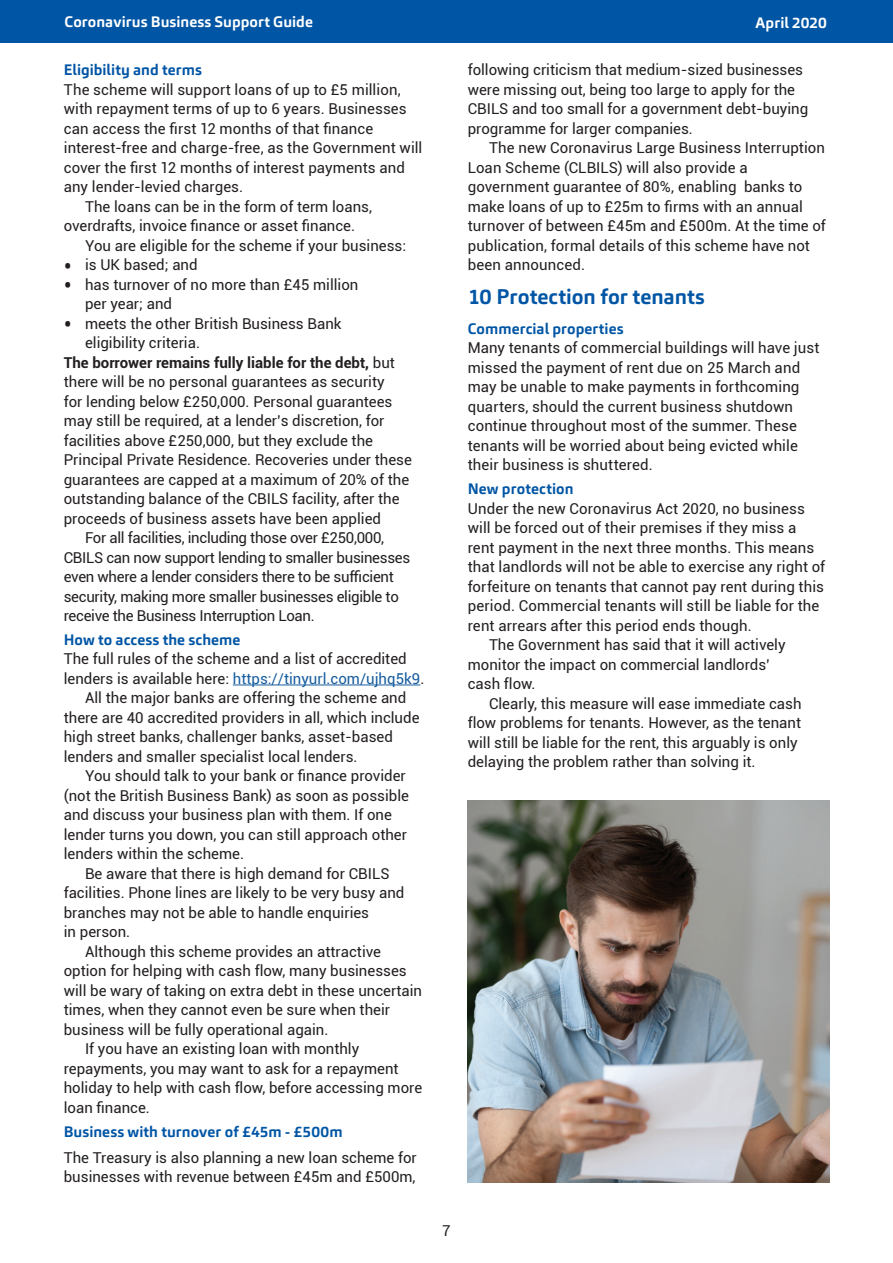
<style>
.page{position:relative;width:893px;height:1263px;background:#fff}
.page>*{position:absolute;margin:0;border:0;box-sizing:border-box;transform-origin:0 0}
.t1{font:700 21px "Carnac";color:#0155a5}
.t2{font:15px/19.5px "Roboto";color:#231f20}
.t3{font:15px "Roboto";letter-spacing:-.02em;color:#231f20}
.t4{font:700 15px "Carnac";letter-spacing:.005em;color:#0155a5}
.t5{font:15px "Roboto";color:#175d9e}
.t6{font:700 15px "Roboto";color:#231f20}
.t7{font:700 15px "Carnac";letter-spacing:.005em;color:#fff}
.s1{font-size:24px}
.s2{font-weight:400}
.s3{color:#231f20}
</style>
<div class="page">
<div style="left:0;top:0;width:893px;height:43px;background:#0155a5"></div>
<hr style="left:233px;top:685px;width:187px;height:1px;background:#175d9e">
<img style="left:468px;top:800px;width:361px;height:382px">
<p class="t7" style="left:65px;top:12px;width:250px">Coronavirus Business Support Guide</p>
<p class="t7" style="left:755px;top:14px;width:73px">April 2020</p>
<p class="t2" style="left:468px;top:59px;width:342px">following criticism that medium-sized businesses were missing out, being too large to apply for the CBILS and too small for a government debt-buying programme for larger companies.</p>
<p class="t2" style="left:468px;top:137px;width:360px;text-indent:21px">The new Coronavirus Large Business Interruption Loan Scheme (CLBILS) will also provide a government guarantee of 80%, enabling banks to make loans of up to £25m to firms with an annual turnover of between £45m and £500m. At the time of publication, formal details of this scheme have not been announced.</p>
<h1 class="t1" style="left:468px;top:283px;width:238px">10 Protection for tenants</h1>
<p class="t4" style="left:468px;top:319px;width:157px">Commercial properties</p>
<p class="t2" style="left:468px;top:338px;width:353px">Many tenants of commercial buildings will have just missed the payment of rent due on 25 March and may be unable to make payments in forthcoming quarters, should the current business shutdown continue throughout most of the summer. These tenants will be worried about being evicted while their business is shuttered.</p>
<p class="t4" style="left:468px;top:479px;width:107px">New protection</p>
<p class="t2" style="left:468px;top:498px;width:339px">Under the new Coronavirus Act 2020, no business</p>
<p class="t2" style="left:468px;top:518px;width:330px">will be forced out of their premises if they miss a</p>
<p class="t2" style="left:468px;top:537px;width:348px">rent payment in the next three months. This means</p>
<p class="t2" style="left:468px;top:557px;width:359px">that landlords will not be able to exercise any right of</p>
<p class="t2" style="left:468px;top:576px;width:358px">forfeiture on tenants that cannot pay rent during this</p>
<p class="t2" style="left:468px;top:596px;width:353px">period. Commercial tenants will still be liable for the</p>
<p class="t2" style="left:468px;top:615px;width:286px">rent arrears after this period ends though.</p>
<p class="t2" style="left:489px;top:635px;width:298px">The Government has said that it will actively</p>
<p class="t2" style="left:468px;top:654px;width:304px">monitor the impact on commercial landlords’</p>
<p class="t2" style="left:468px;top:674px;width:69px">cash flow.</p>
<p class="t2" style="left:489px;top:693px;width:314px">Clearly, this measure will ease immediate cash</p>
<p class="t2" style="left:468px;top:713px;width:335px">flow problems for tenants. However, as the tenant</p>
<p class="t2" style="left:468px;top:732px;width:331px">will still be liable for the rent, this arguably is only</p>
<p class="t2" style="left:468px;top:752px;width:289px">delaying the problem rather than solving it.</p>
<p class="t4" style="left:64px;top:60px;width:140px">Eligibility and terms</p>
<p class="t2" style="left:64px;top:79px;width:339px">The scheme will support loans of up to £5 million,</p>
<p class="t2" style="left:64px;top:98px;width:344px">with repayment terms of up to 6 years. Businesses</p>
<p class="t2" style="left:64px;top:118px;width:311px">can access the first 12 months of that finance</p>
<p class="t2" style="left:64px;top:137px;width:360px">interest-free and charge-free, as the Government will</p>
<p class="t2" style="left:64px;top:157px;width:343px">cover the first 12 months of interest payments and</p>
<p class="t2" style="left:64px;top:176px;width:181px">any lender-levied charges.</p>
<p class="t2" style="left:85px;top:196px;width:288px">The loans can be in the form of term loans,</p>
<p class="t2" style="left:64px;top:215px;width:293px">overdrafts, invoice finance or asset finance.</p>
<p class="t2" style="left:85px;top:235px;width:323px">You are eligible for the scheme if your business:</p>
<p class="t2" style="left:64px;top:254px;width:135px"><span class="s1">•</span> is UK based; and</p>
<p class="t2" style="left:85px;top:274px;width:275px;text-indent:-21px"><span class="s1">•</span> has turnover of no more than £45 million per year; and</p>
<p class="t2" style="left:64px;top:313px;width:279px"><span class="s1">•</span> meets the other British Business Bank</p>
<p class="t2" style="left:85px;top:332px;width:116px">eligibility criteria.</p>
<p class="t6" style="left:64px;top:352px;width:333px">The borrower remains fully liable for the debt, <span class="s2">but</span></p>
<p class="t2" style="left:64px;top:371px;width:322px">there will be no personal guarantees as security</p>
<p class="t2" style="left:64px;top:391px;width:330px">for lending below £250,000. Personal guarantees</p>
<p class="t2" style="left:64px;top:410px;width:322px">may still be required, at a lender’s discretion, for</p>
<p class="t2" style="left:64px;top:430px;width:311px">facilities above £250,000, but they exclude the</p>
<p class="t2" style="left:64px;top:449px;width:350px">Principal Private Residence. Recoveries under these</p>
<p class="t2" style="left:64px;top:469px;width:347px">guarantees are capped at a maximum of 20% of the</p>
<p class="t2" style="left:64px;top:488px;width:337px">outstanding balance of the CBILS facility, after the</p>
<p class="t2" style="left:64px;top:508px;width:319px">proceeds of business assets have been applied</p>
<p class="t3" style="left:85px;top:527px;width:301px">For all facilities, including those over £250,000,</p>
<p class="t3" style="left:64px;top:547px;width:348px">CBILS can now support lending to smaller businesses</p>
<p class="t3" style="left:64px;top:566px;width:332px">even where a lender considers there to be sufficient</p>
<p class="t3" style="left:64px;top:586px;width:337px">security, making more smaller businesses eligible to</p>
<p class="t3" style="left:64px;top:605px;width:253px">receive the Business Interruption Loan.</p>
<p class="t4" style="left:64px;top:630px;width:178px">How to access the scheme</p>
<p class="t2" style="left:64px;top:649px;width:344px">The full rules of the scheme and a list of accredited</p>
<p class="t5" style="left:64px;top:668px;width:362px"><span class="s3">lenders is available here:</span> https://tinyurl.com/ujhq5k9<span class="s3">.</span></p>
<p class="t2" style="left:85px;top:688px;width:323px">All the major banks are offering the scheme and</p>
<p class="t2" style="left:64px;top:707px;width:357px">there are 40 accredited providers in all, which include</p>
<p class="t2" style="left:64px;top:727px;width:331px">high street banks, challenger banks, asset-based</p>
<p class="t2" style="left:64px;top:746px;width:295px">lenders and smaller specialist local lenders.</p>
<p class="t2" style="left:85px;top:766px;width:322px">You should talk to your bank or finance provider</p>
<p class="t2" style="left:64px;top:785px;width:347px">(not the British Business Bank) as soon as possible</p>
<p class="t2" style="left:64px;top:805px;width:330px">and discuss your business plan with them. If one</p>
<p class="t2" style="left:64px;top:824px;width:345px">lender turns you down, you can still approach other</p>
<p class="t2" style="left:64px;top:844px;width:182px">lenders within the scheme.</p>
<p class="t2" style="left:85px;top:863px;width:306px">Be aware that there is high demand for CBILS</p>
<p class="t2" style="left:64px;top:883px;width:342px">facilities. Phone lines are likely to be very busy and</p>
<p class="t2" style="left:64px;top:902px;width:307px">branches may not be able to handle enquiries</p>
<p class="t2" style="left:64px;top:922px;width:68px">in person.</p>
<p class="t2" style="left:85px;top:941px;width:298px">Although this scheme provides an attractive</p>
<p class="t2" style="left:64px;top:961px;width:344px">option for helping with cash flow, many businesses</p>
<p class="t2" style="left:64px;top:980px;width:360px">will be wary of taking on extra debt in these uncertain</p>
<p class="t2" style="left:64px;top:1000px;width:328px">times, when they cannot even be sure when their</p>
<p class="t2" style="left:64px;top:1019px;width:266px">business will be fully operational again.</p>
<p class="t2" style="left:85px;top:1039px;width:276px">If you have an existing loan with monthly</p>
<p class="t2" style="left:64px;top:1058px;width:336px">repayments, you may want to ask for a repayment</p>
<p class="t2" style="left:64px;top:1078px;width:360px">holiday to help with cash flow, before accessing more</p>
<p class="t2" style="left:64px;top:1097px;width:88px">loan finance.</p>
<p class="t4" style="left:64px;top:1122px;width:280px">Business with turnover of £45m - £500m</p>
<p class="t2" style="left:64px;top:1147px;width:355px">The Treasury is also planning a new loan scheme for businesses with revenue between £45m and £500m,</p>
<p class="t2" style="left:442px;top:1220px;width:10px">7</p>
</div>
